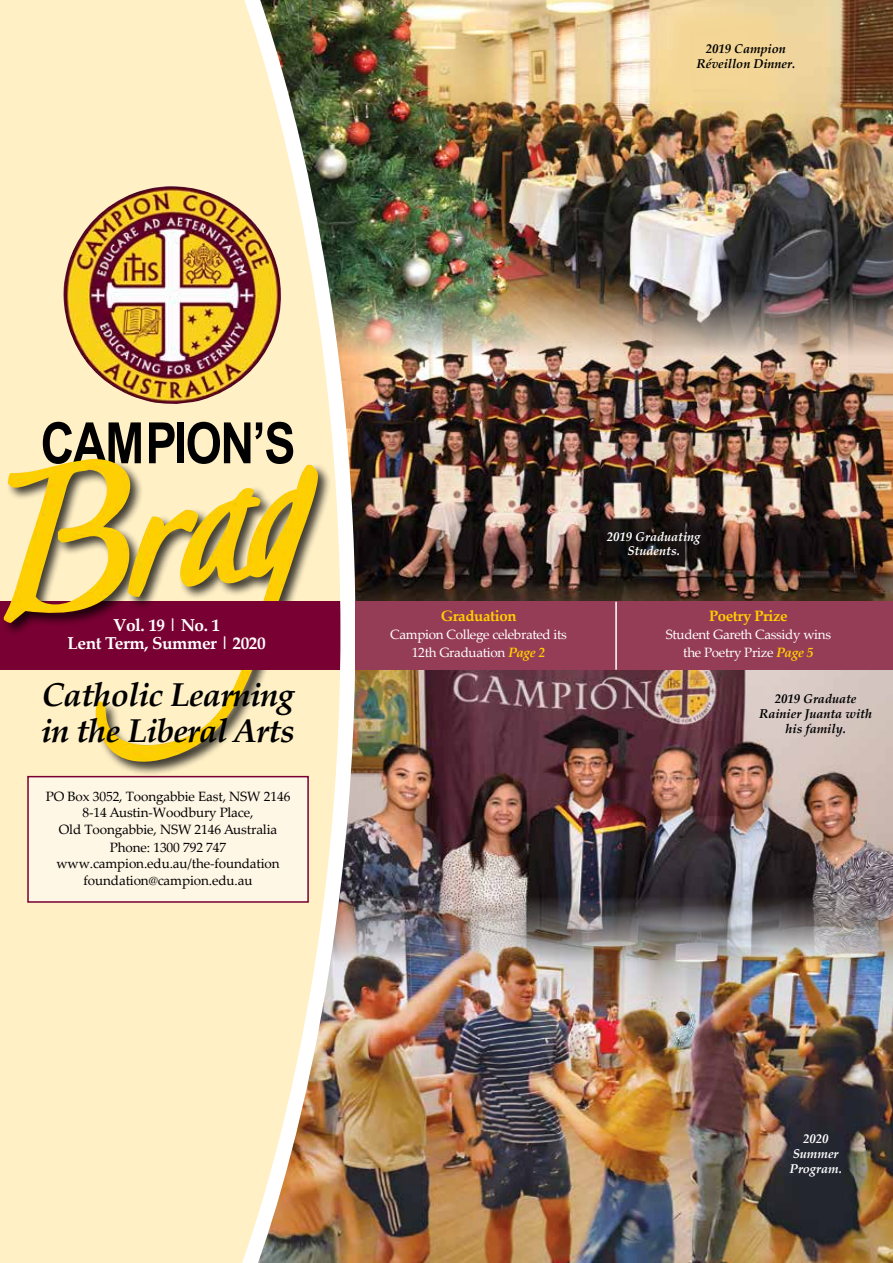
<style>
.page{position:relative;width:893px;height:1263px;background:#fff}
.page>*{position:absolute;margin:0;border:0;box-sizing:border-box;transform-origin:0 0}
.t1{font:700 57px "Arial Narrow";letter-spacing:-.025em;color:#000}
.t2{font:italic 700 33px/36px "Palatino Linotype";letter-spacing:-.025em;color:#000}
.t3{font:700 17.25px/18px "Palatino Linotype";letter-spacing:-.025em;color:#fff;text-align:center}
.t4{font:700 15px "Palatino Linotype";letter-spacing:-.025em;color:#ffcf01}
.t5{font:13.5px/16.5px "Palatino Linotype";letter-spacing:-.01em;color:#000;text-align:center}
.t6{font:13.5px/18px "Palatino Linotype";letter-spacing:-.025em;color:#fff;text-align:center}
.t7{font:italic 700 12.75px/15px "Palatino Linotype";letter-spacing:-.005em;color:#000;text-align:center}
.t8{font:italic 700 12.75px/15px "Palatino Linotype";letter-spacing:-.005em;color:#fff;text-align:center}
.s1{font-weight:700;font-style:italic;color:#ffcf01}
</style>
<div class="page">
<img style="left:363px;top:670px;width:530px;height:169px">
<img style="left:363px;top:839px;width:530px;height:424px">
<img style="left:363px;top:355px;width:530px;height:247px">
<img style="left:363px;top:0;width:530px;height:355px">
<img style="left:0;top:0;width:363px;height:1263px">
<div style="left:2px;top:457px;width:330px;height:318px;background:#000;opacity:.75"></div>
<img style="left:4px;top:459px;width:317px;height:309px">
<img style="left:62px;top:186px;width:222px;height:218px">
<div style="left:355px;top:602px;width:538px;height:68px;background:#953c56"></div>
<hr style="left:615px;top:602px;width:2px;height:68px;background:#fff">
<div style="left:224px;top:602px;width:90px;height:68px;background:#780032"></div>
<div style="left:27px;top:776px;width:282px;height:127px;background:#fff7e6;border:2px solid #780032"></div>
<div style="left:669px;top:11px;width:111px;height:92px;background:#f4d796"></div>
<p class="t7" style="left:697px;top:40px;width:100px">2019 Campion<br>Réveillon Dinner.</p>
<h1 class="t1" style="left:41px;top:400px;width:256px">CAMPION’S</h1>
<p class="t3" style="left:68px;top:615px;width:200px">Vol. 19 | No. 1<br>Lent Term, Summer | 2020</p>
<h2 class="t2" style="left:41px;top:675px;width:255px">Catholic Learning in the Liberal Arts</h2>
<p class="t5" style="left:46px;top:787px;width:246px">PO Box 3052, Toongabbie East, NSW 2146<br>8-14 Austin-Woodbury Place,<br>Old Toongabbie, NSW 2146 Australia</p>
<p class="t5" style="left:56px;top:838px;width:225px">Phone: 1300 792 747 www.campion.edu.au/the-foundation foundation@campion.edu.au</p>
<p class="t4" style="left:441px;top:605px;width:77px">Graduation</p>
<p class="t6" style="left:390px;top:625px;width:178px">Campion College celebrated its<br>12th Graduation <span class="s1">Page 2</span></p>
<p class="t8" style="left:607px;top:528px;width:95px">2019 Graduating<br>Students.</p>
<p class="t4" style="left:709px;top:605px;width:80px">Poetry Prize</p>
<p class="t6" style="left:666px;top:625px;width:167px">Student Gareth Cassidy wins the Poetry Prize <span class="s1">Page 5</span></p>
<p class="t7" style="left:759px;top:690px;width:114px">2019 Graduate<br>Rainier Juanta with his family.</p>
<p class="t8" style="left:789px;top:1130px;width:54px">2020<br>Summer<br>Program.</p>
</div>
